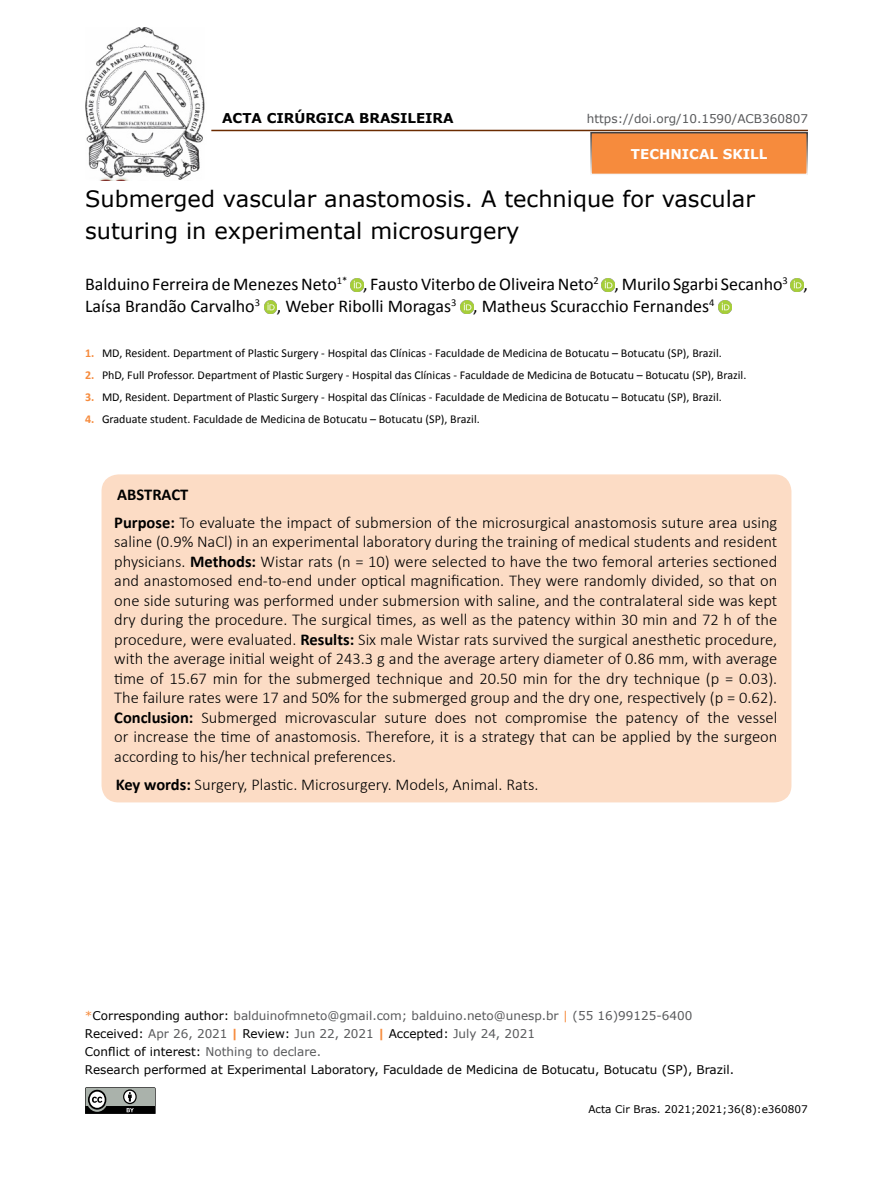
<style>
.page{position:relative;width:893px;height:1191px;background:#fff}
.page>*{position:absolute;margin:0;border:0;box-sizing:border-box;transform-origin:0 0}
.t1{font:22.5px/31.5px "Verdana";color:#000}
.t2{font:18px/21.8px "Calibri";color:#000}
.t3{font:300 16.5px/19.5px "Calibri";color:#000}
.t4{font:700 13.5px "Verdana";color:#000}
.t5{font:700 13.5px "Verdana";color:#fff}
.t6{font:12px "Calibri";color:#000}
.t7{font:12px/18px "Verdana";color:#000}
.t8{font:12px "Verdana";color:#58595b}
.t9{font:10.5px "Verdana";color:#000}
.s1{font-weight:700;color:#f68b3d}
.s2{font-weight:700}
.s3{color:#f68b3d}
.s4{color:#58595b}
</style>
<div class="page">
<img style="left:85px;top:28px;width:120px;height:152px">
<hr style="left:211px;top:130px;width:597px;height:1px;background:#6b2b00">
<div style="left:591px;top:133px;width:216px;height:41px;background:#f68b3d"></div>
<div style="left:590px;top:132px;width:218px;height:43px;border:2px solid #fff"></div>
<svg style="left:85px;top:1087px;width:71px;height:27px;background:#757875"></svg>
<svg style="left:350px;top:279px;width:13px;height:12px"></svg>
<svg style="left:602px;top:279px;width:12px;height:12px"></svg>
<svg style="left:791px;top:279px;width:12px;height:12px"></svg>
<svg style="left:264px;top:300px;width:13px;height:13px"></svg>
<svg style="left:460px;top:300px;width:13px;height:13px"></svg>
<svg style="left:718px;top:300px;width:13px;height:13px"></svg>
<div style="left:102px;top:474px;width:689px;height:328px;background:#fcdcc5;border-radius:17px"></div>
<p class="t4" style="left:222px;top:108px;width:233px">ACTA CIRÚRGICA BRASILEIRA</p>
<p class="t8" style="left:587px;top:110px;width:223px">https://doi.org/10.1590/ACB360807</p>
<p class="t5" style="left:631px;top:144px;width:138px">TECHNICAL SKILL</p>
<h1 class="t1" style="left:85px;top:183px;width:671px">Submerged vascular anastomosis. A technique for vascular suturing in experimental microsurgery</h1>
<p class="t2" style="left:85px;top:273px;width:724px">Balduino Ferreira de Menezes Neto<sup>1*</sup> , Fausto Viterbo de Oliveira Neto<sup>2</sup> , Murilo Sgarbi Secanho<sup>3</sup> ,<br>Laísa Brandão Carvalho<sup>3</sup> , Weber Ribolli Moragas<sup>3</sup> , Matheus Scuracchio Fernandes<sup>4</sup></p>
<p class="t6" style="left:85px;top:345px;width:638px"><span class="s1">1.</span> MD, Resident. Department of Plastic Surgery - Hospital das Clínicas - Faculdade de Medicina de Botucatu – Botucatu (SP), Brazil.</p>
<p class="t6" style="left:85px;top:367px;width:663px"><span class="s1">2.</span> PhD, Full Professor. Department of Plastic Surgery - Hospital das Clínicas - Faculdade de Medicina de Botucatu – Botucatu (SP), Brazil.</p>
<p class="t6" style="left:85px;top:388px;width:638px"><span class="s1">3.</span> MD, Resident. Department of Plastic Surgery - Hospital das Clínicas - Faculdade de Medicina de Botucatu – Botucatu (SP), Brazil.</p>
<p class="t6" style="left:85px;top:410px;width:396px"><span class="s1">4.</span> Graduate student. Faculdade de Medicina de Botucatu – Botucatu (SP), Brazil.</p>
<p class="t3" style="left:114px;top:480px;width:665px;line-height:28px"><span class="s2">ABSTRACT<br>Purpose:</span> To evaluate the impact of submersion of the microsurgical anastomosis suture area using</p>
<p class="t3" style="left:114px;top:531px;width:665px;text-align:justify">saline (0.9% NaCl) in an experimental laboratory during the training of medical students and resident physicians. <span class="s2">Methods:</span> Wistar rats (n = 10) were selected to have the two femoral arteries sectioned and anastomosed end-to-end under optical magnification. They were randomly divided, so that on one side suturing was performed under submersion with saline, and the contralateral side was kept dry during the procedure. The surgical times, as well as the patency within 30 min and 72 h of the procedure, were evaluated. <span class="s2">Results:</span> Six male Wistar rats survived the surgical anesthetic procedure, with the average initial weight of 243.3 g and the average artery diameter of 0.86 mm, with average time of 15.67 min for the submerged technique and 20.50 min for the dry technique (p = 0.03).<br>The failure rates were 17 and 50% for the submerged group and the dry one, respectively (p = 0.62).<br><span class="s2">Conclusion:</span> Submerged microvascular suture does not compromise the patency of the vessel or increase the time of anastomosis. Therefore, it is a strategy that can be applied by the surgeon according to his/her technical preferences.</p>
<p class="t3" style="left:116px;top:774px;width:424px"><span class="s2">Key words:</span> Surgery, Plastic. Microsurgery. Models, Animal. Rats.</p>
<p class="t7" style="left:85px;top:1006px;width:651px"><span class="s3">*</span>Corresponding author: <span class="s4">balduinofmneto@gmail.com; balduino.neto@unesp.br</span> <span class="s3">|</span> <span class="s4">(55 16)99125-6400<br></span>Received: <span class="s4">Apr 26, 2021</span> <span class="s1">|</span> Review: <span class="s4">Jun 22, 2021</span> <span class="s1">|</span> Accepted: <span class="s4">July 24, 2021<br></span>Conflict of interest: <span class="s4">Nothing to declare.<br></span>Research performed at Experimental Laboratory, Faculdade de Medicina de Botucatu, Botucatu (SP), Brazil.</p>
<p class="t9" style="left:588px;top:1101px;width:221px">Acta Cir Bras. 2021;2021;36(8):e360807</p>
</div>
